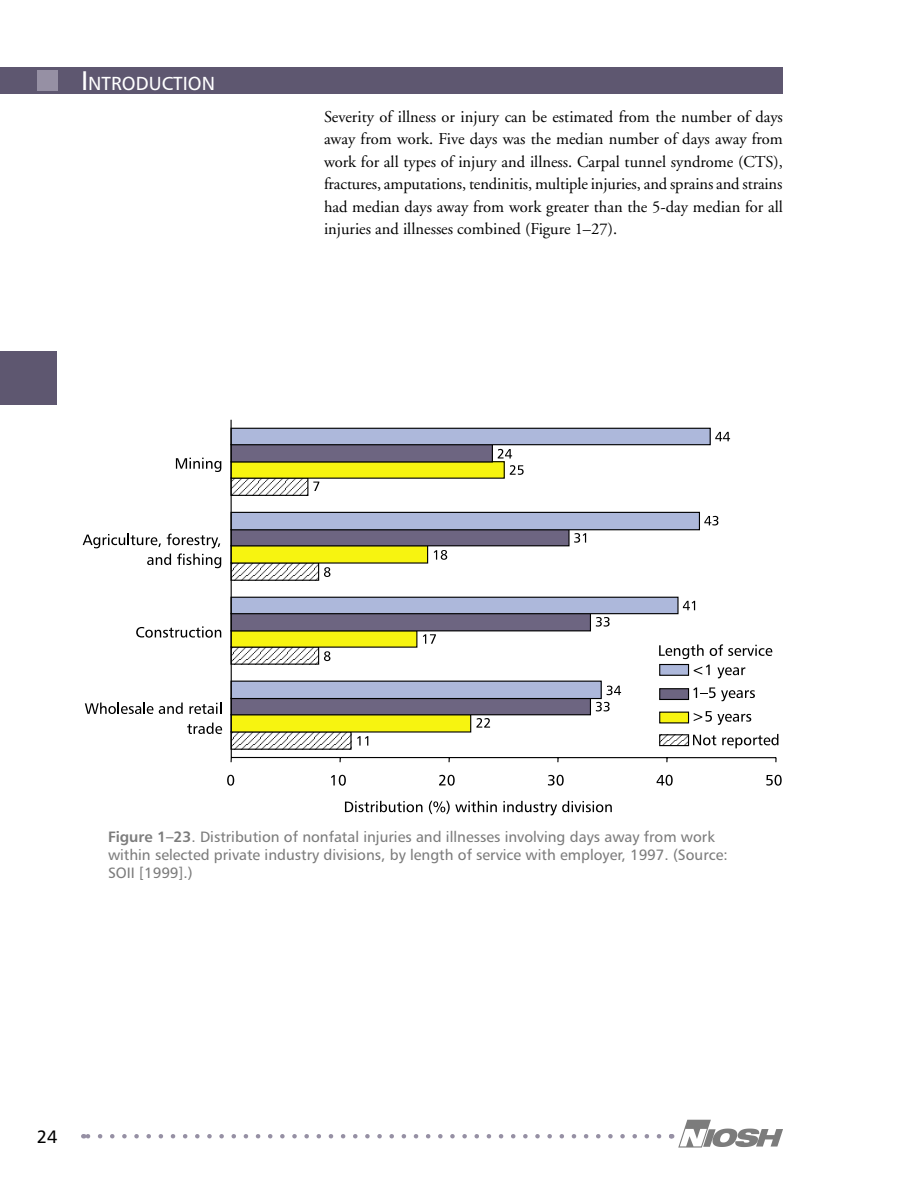
<style>
.page{position:relative;width:918px;height:1188px;background:#fff}
.page>*{position:absolute;margin:0;border:0;box-sizing:border-box;transform-origin:0 0}
.t1{font:18.9px "Humanist 777 BT Roman B";color:#fff}
.t2{font:18px "Humanist 777 BT Roman B";color:#000}
.t3{font:16.5px/22.5px "Adobe Garamond";color:#000;text-align:justify}
.t4{font:15px/18px "Humanist 777 BT Roman B";color:#7c7c7c}
.s1{font-size:27px}
.s2{font-family:"Humanist 777 BT Bold B"}
</style>
<div class="page">
<div style="left:0;top:68px;width:783px;height:26px;background:#5e5770"></div>
<svg style="left:83px;top:1134px;width:589px;height:4px"></svg>
<div style="left:37px;top:71px;width:20px;height:20px;background:#9690a4"></div>
<div style="left:0;top:351px;width:57px;height:54px;background:#5e5770"></div>
<svg style="left:678px;top:1120px;width:105px;height:28px"></svg>
<svg style="left:694px;top:665px;width:16px;height:10px"></svg>
<svg style="left:717px;top:667px;width:28px;height:11px"></svg>
<svg style="left:693px;top:687px;width:62px;height:14px"></svg>
<svg style="left:694px;top:711px;width:57px;height:14px"></svg>
<svg style="left:693px;top:735px;width:23px;height:10px"></svg>
<svg style="left:722px;top:734px;width:56px;height:14px"></svg>
<div style="left:660px;top:665px;width:29px;height:10px;background:#adb8db"></div>
<div style="left:659px;top:664px;width:30px;height:12px;border:1px solid #000"></div>
<div style="left:660px;top:689px;width:29px;height:10px;background:#6d6581"></div>
<div style="left:659px;top:688px;width:30px;height:12px;border:1px solid #000"></div>
<div style="left:660px;top:712px;width:29px;height:11px;background:#f7f410"></div>
<div style="left:659px;top:712px;width:30px;height:11px;border:1px solid #000"></div>
<img style="left:662px;top:736px;width:25px;height:8px">
<div style="left:659px;top:734px;width:30px;height:12px;border:1px solid #000"></div>
<img style="left:233px;top:733px;width:109px;height:15px">
<svg style="left:342px;top:733px;width:8px;height:15px"></svg>
<div style="left:231px;top:731px;width:121px;height:19px;border:1px solid #000"></div>
<img style="left:233px;top:648px;width:82px;height:15px">
<img style="left:233px;top:564px;width:82px;height:15px">
<div style="left:231px;top:562px;width:88px;height:19px;border:1px solid #000"></div>
<img style="left:233px;top:479px;width:73px;height:15px">
<div style="left:231px;top:477px;width:77px;height:19px;border:1px solid #000"></div>
<div style="left:231px;top:715px;width:240px;height:17px;background:#f7f410"></div>
<div style="left:231px;top:631px;width:186px;height:16px;background:#f7f410"></div>
<div style="left:231px;top:546px;width:197px;height:17px;background:#f7f410"></div>
<div style="left:231px;top:462px;width:273px;height:16px;background:#f7f410"></div>
<div style="left:231px;top:698px;width:359px;height:17px;background:#6d6581"></div>
<div style="left:231px;top:698px;width:360px;height:17px;border:1px solid #000"></div>
<div style="left:231px;top:613px;width:359px;height:18px;background:#6d6581"></div>
<div style="left:231px;top:613px;width:360px;height:18px;border:1px solid #000"></div>
<div style="left:231px;top:530px;width:338px;height:16px;background:#6d6581"></div>
<div style="left:231px;top:529px;width:339px;height:17px;border:1px solid #000"></div>
<div style="left:231px;top:445px;width:261px;height:17px;background:#6d6581"></div>
<div style="left:231px;top:444px;width:262px;height:18px;border:1px solid #000"></div>
<div style="left:231px;top:681px;width:370px;height:18px;background:#adb8db"></div>
<div style="left:231px;top:681px;width:371px;height:18px;border:1px solid #000"></div>
<div style="left:231px;top:597px;width:447px;height:17px;background:#adb8db"></div>
<div style="left:231px;top:597px;width:448px;height:17px;border:1px solid #000"></div>
<div style="left:231px;top:512px;width:468px;height:18px;background:#adb8db"></div>
<div style="left:231px;top:512px;width:469px;height:18px;border:1px solid #000"></div>
<div style="left:231px;top:428px;width:479px;height:17px;background:#adb8db"></div>
<div style="left:231px;top:428px;width:480px;height:17px;border:1px solid #000"></div>
<hr style="left:231px;top:757px;width:545px;height:1px;background:#000">
<hr style="left:231px;top:420px;width:1px;height:338px;background:#000">
<svg style="left:357px;top:736px;width:11px;height:10px"></svg>
<svg style="left:315px;top:647px;width:15px;height:17px"></svg>
<svg style="left:315px;top:563px;width:15px;height:17px"></svg>
<svg style="left:313px;top:482px;width:6px;height:9px"></svg>
<svg style="left:423px;top:634px;width:13px;height:10px"></svg>
<svg style="left:434px;top:550px;width:13px;height:10px"></svg>
<svg style="left:510px;top:465px;width:14px;height:10px"></svg>
<svg style="left:596px;top:702px;width:14px;height:9px"></svg>
<svg style="left:596px;top:617px;width:14px;height:10px"></svg>
<svg style="left:574px;top:533px;width:12px;height:10px"></svg>
<svg style="left:498px;top:449px;width:14px;height:10px"></svg>
<svg style="left:607px;top:686px;width:14px;height:9px"></svg>
<svg style="left:683px;top:601px;width:12px;height:9px"></svg>
<svg style="left:704px;top:516px;width:14px;height:9px"></svg>
<svg style="left:715px;top:432px;width:15px;height:9px"></svg>
<svg style="left:476px;top:718px;width:14px;height:10px"></svg>
<svg style="left:227px;top:775px;width:7px;height:11px"></svg>
<svg style="left:331px;top:775px;width:15px;height:11px"></svg>
<svg style="left:439px;top:775px;width:16px;height:11px"></svg>
<svg style="left:548px;top:775px;width:16px;height:11px"></svg>
<svg style="left:657px;top:775px;width:16px;height:11px"></svg>
<svg style="left:766px;top:775px;width:16px;height:11px"></svg>
<svg style="left:85px;top:703px;width:68px;height:11px"></svg>
<svg style="left:159px;top:703px;width:24px;height:11px"></svg>
<svg style="left:189px;top:703px;width:32px;height:11px"></svg>
<svg style="left:187px;top:723px;width:35px;height:11px"></svg>
<svg style="left:136px;top:626px;width:85px;height:12px"></svg>
<svg style="left:83px;top:534px;width:138px;height:34px"></svg>
<svg style="left:176px;top:458px;width:45px;height:14px"></svg>
<svg style="left:345px;top:801px;width:77px;height:11px"></svg>
<svg style="left:429px;top:801px;width:68px;height:13px"></svg>
<svg style="left:503px;top:801px;width:109px;height:14px"></svg>
<svg style="left:659px;top:645px;width:45px;height:14px"></svg>
<svg style="left:710px;top:644px;width:62px;height:12px"></svg>
<p class="t1" style="left:81px;top:72px;width:136px"><span class="s1">I</span>NTRODUCTION</p>
<p class="t3" style="left:324px;top:106px;width:461px">Severity of illness or injury can be estimated from the number of days away from work. Five days was the median number of days away from work for all types of injury and illness. Carpal tunnel syndrome (CTS), fractures, amputations, tendinitis, multiple injuries, and sprains and strains had median days away from work greater than the 5-day median for all injuries and illnesses combined (Figure 1–27).</p>
<p class="t4" style="left:108px;top:827px;width:621px"><span class="s2">Figure 1–23</span>. Distribution of nonfatal injuries and illnesses involving days away from work within selected private industry divisions, by length of service with employer, 1997. (Source:<br>SOII [1999].)</p>
<p class="t2" style="left:37px;top:1125px;width:22px">24</p>
</div>
